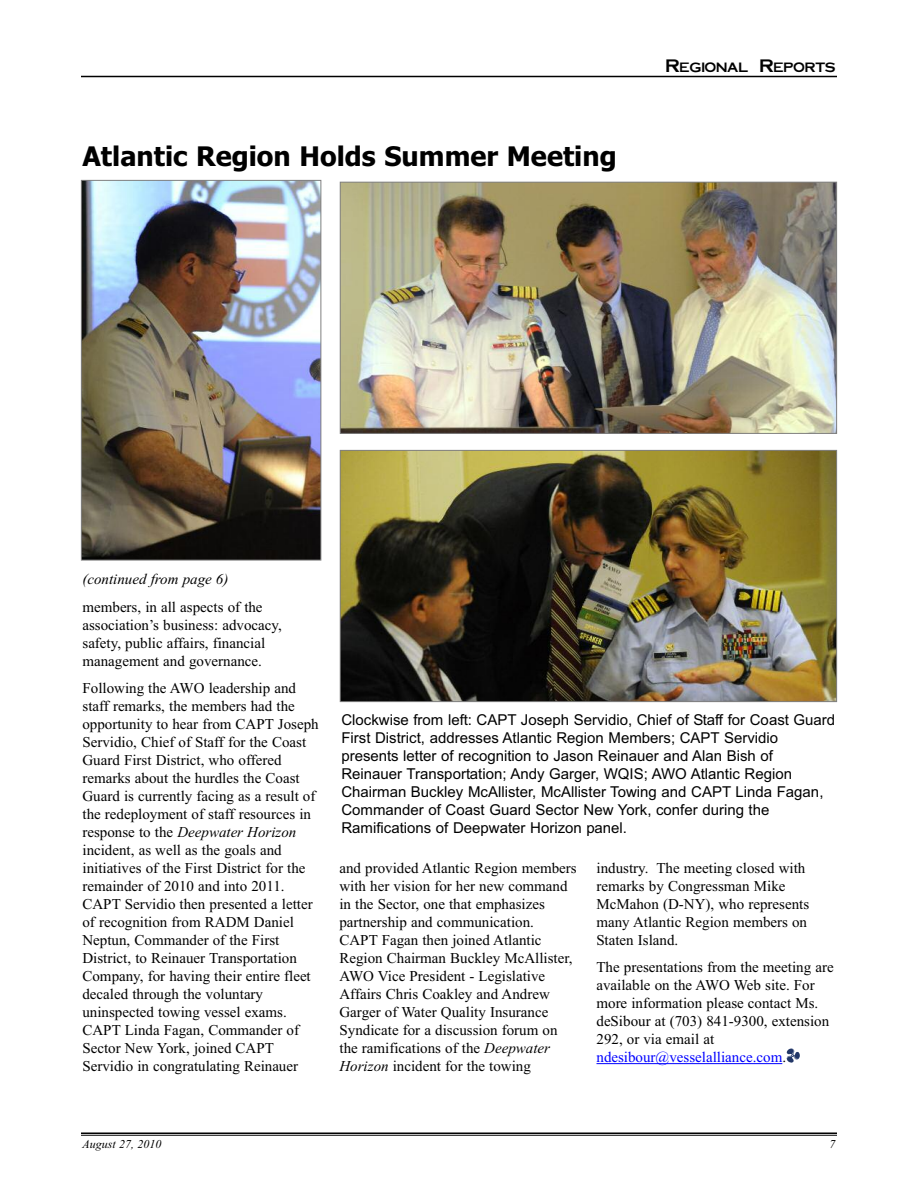
<style>
.page{position:relative;width:918px;height:1188px;background:#fff}
.page>*{position:absolute;margin:0;border:0;box-sizing:border-box;transform-origin:0 0}
.t1{font:700 27px "Tahoma";color:#000}
.t2{font:15px/18px "Times New Roman";color:#000}
.t3{font:15px/18px "Arial";color:#000}
.t4{font:italic 15px "Times New Roman";color:#000}
.t5{font:13.5px "Cornerstone";color:#000}
.t6{font:italic 12px "Times New Roman";color:#000}
.s1{font-size:18px}
.s2{font-style:italic}
.s3{color:#00f}
</style>
<div class="page">
<hr style="left:597px;top:1063px;width:185px;height:1px;background:#00f">
<hr style="left:81px;top:1132px;width:756px;height:2px;background:#000">
<hr style="left:81px;top:1135px;width:756px;height:1px;background:#000">
<hr style="left:81px;top:76px;width:756px;height:1px;background:#000">
<img style="left:342px;top:452px;width:493px;height:248px">
<div style="left:340px;top:450px;width:497px;height:252px;border:1px solid #808080"></div>
<img style="left:342px;top:184px;width:493px;height:248px">
<div style="left:340px;top:182px;width:497px;height:252px;border:1px solid #808080"></div>
<img style="left:83px;top:182px;width:236px;height:376px">
<div style="left:81px;top:180px;width:240px;height:380px;border:1px solid #808080"></div>
<img style="left:786px;top:1048px;width:14px;height:14px">
<h1 class="t1" style="left:82px;top:141px;width:536px">Atlantic Region Holds Summer Meeting</h1>
<p class="t5" style="left:666px;top:60px;width:172px"><span class="s1">R</span>EGIONAL <span class="s1">R</span>EPORTS</p>
<p class="t4" style="left:82px;top:570px;width:147px">(continued from page 6)</p>
<p class="t2" style="left:82px;top:598px;width:201px">members, in all aspects of the association’s business: advocacy, safety, public affairs, financial management and governance.</p>
<p class="t2" style="left:82px;top:679px;width:238px">Following the AWO leadership and staff remarks, the members had the opportunity to hear from CAPT Joseph Servidio, Chief of Staff for the Coast Guard First District, who offered remarks about the hurdles the Coast Guard is currently facing as a result of the redeployment of staff resources in response to the <span class="s2">Deepwater Horizon </span>incident, as well as the goals and initiatives of the First District for the remainder of 2010 and into 2011.<br>CAPT Servidio then presented a letter of recognition from RADM Daniel Neptun, Commander of the First District, to Reinauer Transportation Company, for having their entire fleet decaled through the voluntary uninspected towing vessel exams.<br>CAPT Linda Fagan, Commander of Sector New York, joined CAPT Servidio in congratulating Reinauer</p>
<p class="t3" style="left:341px;top:710px;width:495px">Clockwise from left: CAPT Joseph Servidio, Chief of Staff for Coast Guard First District, addresses Atlantic Region Members; CAPT Servidio presents letter of recognition to Jason Reinauer and Alan Bish of Reinauer Transportation; Andy Garger, WQIS; AWO Atlantic Region Chairman Buckley McAllister, McAllister Towing and CAPT Linda Fagan, Commander of Coast Guard Sector New York, confer during the Ramifications of Deepwater Horizon panel.</p>
<p class="t2" style="left:339px;top:859px;width:239px">and provided Atlantic Region members with her vision for her new command in the Sector, one that emphasizes partnership and communication.<br>CAPT Fagan then joined Atlantic Region Chairman Buckley McAllister, AWO Vice President - Legislative Affairs Chris Coakley and Andrew Garger of Water Quality Insurance Syndicate for a discussion forum on the ramifications of the <span class="s2">Deepwater Horizon</span> incident for the towing</p>
<p class="t2" style="left:597px;top:859px;width:214px">industry. The meeting closed with remarks by Congressman Mike<br>McMahon (D-NY), who represents many Atlantic Region members on<br>Staten Island.</p>
<p class="t2" style="left:597px;top:958px;width:239px">The presentations from the meeting are available on the AWO Web site. For more information please contact Ms. deSibour at (703) 841-9300, extension 292, or via email at <span class="s3">ndesibour@vesselalliance.com</span>.</p>
<p class="t6" style="left:82px;top:1137px;width:80px">August 27, 2010</p>
<p class="t6" style="left:830px;top:1137px;width:7px">7</p>
</div>
